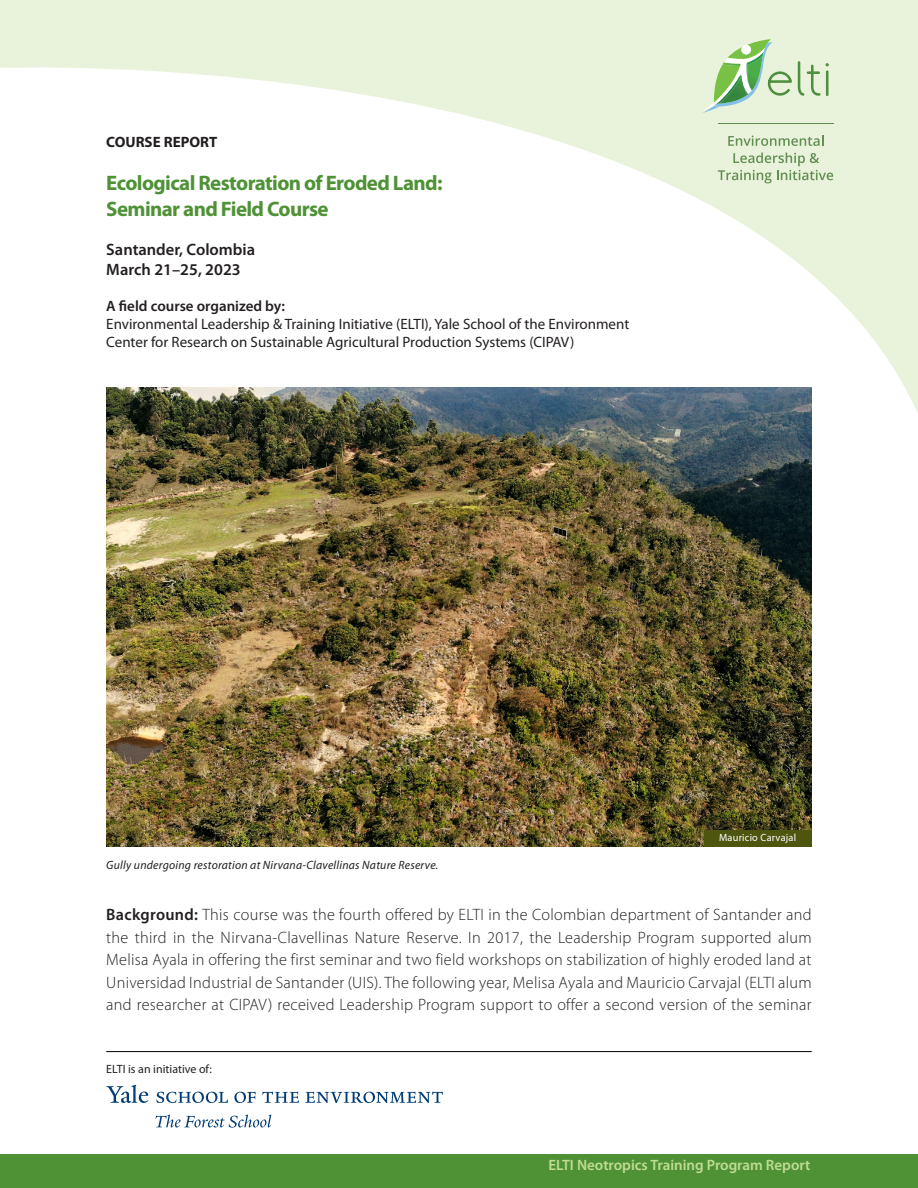
<style>
.page{position:relative;width:918px;height:1188px;background:#fff}
.page>*{position:absolute;margin:0;border:0;box-sizing:border-box;transform-origin:0 0}
.t1{font:700 21px "Myriad Pro";letter-spacing:-.03em;color:#4f9236}
.text{font:300 16.5px/22.5px "Myriad Pro";letter-spacing:.02em;color:#231f20;text-align:justify}
.t2{font:600 16.5px "Myriad Pro";color:#231f20}
.t3{font:15px "Myriad Pro";color:#231f20}
.t4{font:600 15px "Myriad Pro";color:#bfdc92}
.t5{font:600 15px "Myriad Pro";color:#231f20}
.t6{font:700 15px "Myriad Pro";color:#231f20}
.text-2{font:italic 12px "Myriad Pro";letter-spacing:.02em;color:#231f20}
.t7{font:12px "Myriad Pro";color:#231f20}
.text-3{font:10.5px "Myriad Pro";letter-spacing:.02em;color:#fff}
.s1{font-weight:600}
</style>
<div class="page">
<img style="left:106px;top:414px;width:706px;height:433px">
<div style="left:704px;top:831px;width:108px;height:16px;background:#4e550f"></div>
<svg style="left:106px;top:1085px;width:42px;height:18px"></svg>
<svg style="left:156px;top:1092px;width:72px;height:11px"></svg>
<svg style="left:234px;top:1092px;width:22px;height:11px"></svg>
<svg style="left:262px;top:1092px;width:37px;height:11px"></svg>
<svg style="left:305px;top:1092px;width:138px;height:11px"></svg>
<svg style="left:155px;top:1115px;width:116px;height:13px"></svg>
<svg style="left:0;top:0;width:918px;height:414px"></svg>
<div style="left:0;top:1154px;width:918px;height:34px;background:#4f9236"></div>
<hr style="left:106px;top:1051px;width:706px;height:1px;background:#000">
<svg style="left:703px;top:39px;width:89px;height:74px;background:#c1deb6"></svg>
<svg style="left:798px;top:61px;width:31px;height:35px"></svg>
<svg style="left:728px;top:135px;width:95px;height:11px"></svg>
<svg style="left:718px;top:153px;width:115px;height:30px;background:#cddebf"></svg>
<hr style="left:718px;top:124px;width:115px;height:1px;background:#638f53">
<p class="t6" style="left:106px;top:132px;width:112px">COURSE REPORT</p>
<p class="t1" style="left:106px;top:170px;width:338px">Ecological Restoration of Eroded Land:</p>
<p class="t1" style="left:106px;top:195px;width:224px">Seminar and Field Course</p>
<p class="t2" style="left:106px;top:239px;width:150px">Santander, Colombia</p>
<p class="t2" style="left:106px;top:259px;width:136px">March 21–25, 2023</p>
<p class="t5" style="left:106px;top:296px;width:180px">A field course organized by:</p>
<p class="t3" style="left:106px;top:315px;width:525px">Environmental Leadership &amp; Training Initiative (ELTI), Yale School of the Environment</p>
<p class="t3" style="left:106px;top:333px;width:469px">Center for Research on Sustainable Agricultural Production Systems (CIPAV)</p>
<p class="text-2" style="left:106px;top:857px;width:333px">Gully undergoing restoration at Nirvana-Clavellinas Nature Reserve.</p>
<p class="text-3" style="left:719px;top:831px;width:79px">Mauricio Carvajal</p>
<p class="text" style="left:106px;top:904px;width:707px"><span class="s1">Background:</span> This course was the fourth offered by ELTI in the Colombian department of Santander and the third in the Nirvana-Clavellinas Nature Reserve. In 2017, the Leadership Program supported alum Melisa Ayala in offering the first seminar and two field workshops on stabilization of highly eroded land at Universidad Industrial de Santander (UIS). The following year, Melisa Ayala and Mauricio Carvajal (ELTI alum and researcher at CIPAV) received Leadership Program support to offer a second version of the seminar</p>
<p class="t7" style="left:106px;top:1062px;width:107px">ELTI is an initiative of:</p>
<p class="t4" style="left:548px;top:1155px;width:264px">ELTI Neotropics Training Program Report</p>
</div>
